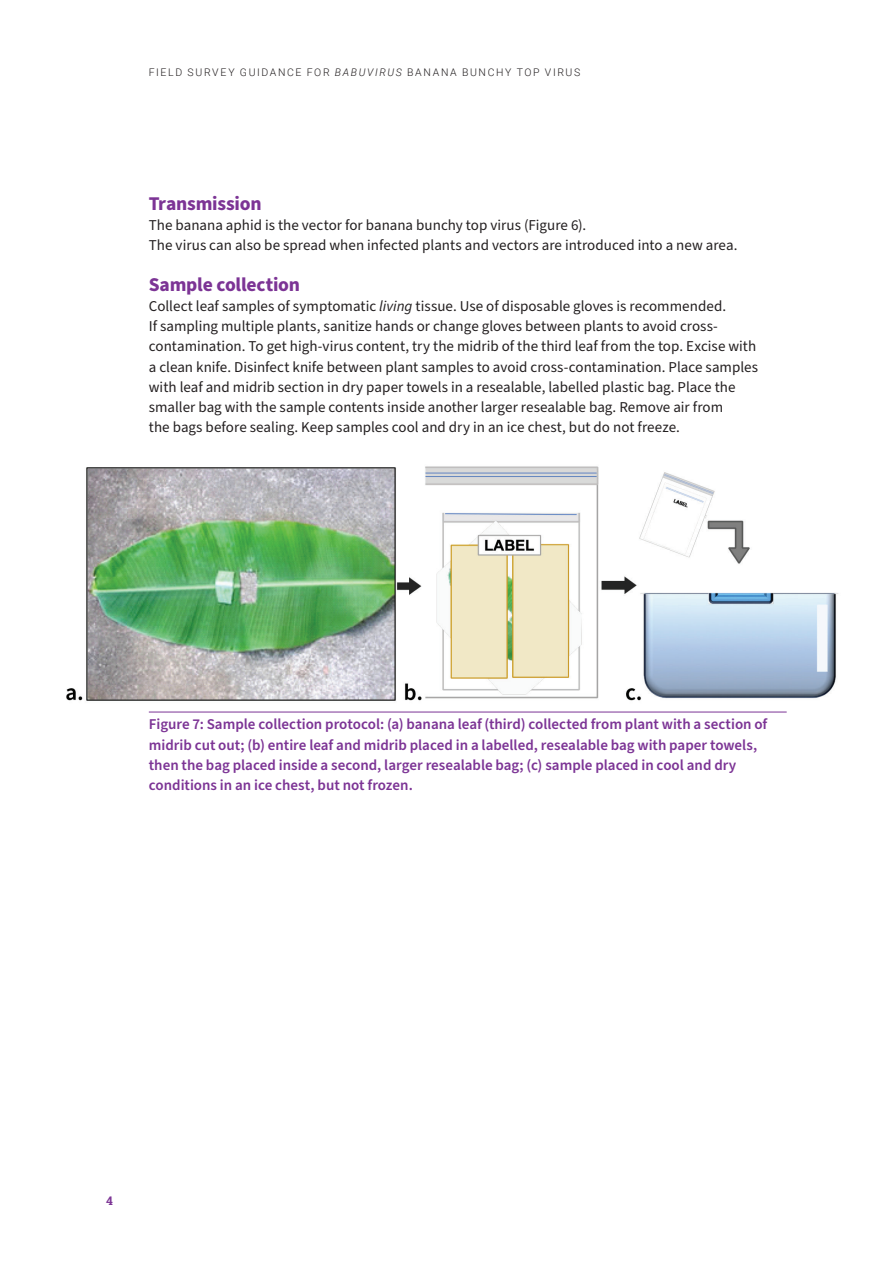
<style>
.page{position:relative;width:893px;height:1263px;background:#fff}
.page>*{position:absolute;margin:0;border:0;box-sizing:border-box;transform-origin:0 0}
.t1{font:700 19.5px "Source Sans Pro";letter-spacing:-.01em;color:#7c3495}
.t2{font:15px/20.2px "Source Sans Pro";color:#231f20}
.t3{font:600 15px/20.2px "Source Sans Pro";color:#7c3495}
.t4{font:700 12px "Roboto Slab";color:#7c3495}
.t5{font:300 10.5px "Roboto";letter-spacing:.155em;color:#231f20}
.s1{font-style:italic}
</style>
<div class="page">
<hr style="left:149px;top:712px;width:638px;height:1px;background:#7c3495">
<img style="left:66px;top:466px;width:773px;height:235px">
<p class="t5" style="left:149px;top:65px;width:433px">FIELD SURVEY GUIDANCE FOR <span class="s1">BABUVIRUS</span> BANANA BUNCHY TOP VIRUS</p>
<h1 class="t1" style="left:149px;top:190px;width:114px">Transmission</h1>
<p class="t2" style="left:149px;top:215px;width:588px">The banana aphid is the vector for banana bunchy top virus (Figure 6).<br>The virus can also be spread when infected plants and vectors are introduced into a new area.</p>
<h1 class="t1" style="left:149px;top:271px;width:153px">Sample collection</h1>
<p class="t2" style="left:149px;top:296px;width:611px">Collect leaf samples of symptomatic <span class="s1">living</span> tissue. Use of disposable gloves is recommended.<br>If sampling multiple plants, sanitize hands or change gloves between plants to avoid cross&shy;contamination. To get high-virus content, try the midrib of the third leaf from the top. Excise with a clean knife. Disinfect knife between plant samples to avoid cross-contamination. Place samples with leaf and midrib section in dry paper towels in a resealable, labelled plastic bag. Place the smaller bag with the sample contents inside another larger resealable bag. Remove air from<br>the bags before sealing. Keep samples cool and dry in an ice chest, but do not freeze.</p>
<p class="t3" style="left:149px;top:715px;width:620px">Figure 7: Sample collection protocol: (a) banana leaf (third) collected from plant with a section of midrib cut out; (b) entire leaf and midrib placed in a labelled, resealable bag with paper towels, then the bag placed inside a second, larger resealable bag; (c) sample placed in cool and dry conditions in an ice chest, but not frozen.</p>
<p class="t4" style="left:106px;top:1193px;width:8px">4</p>
</div>
